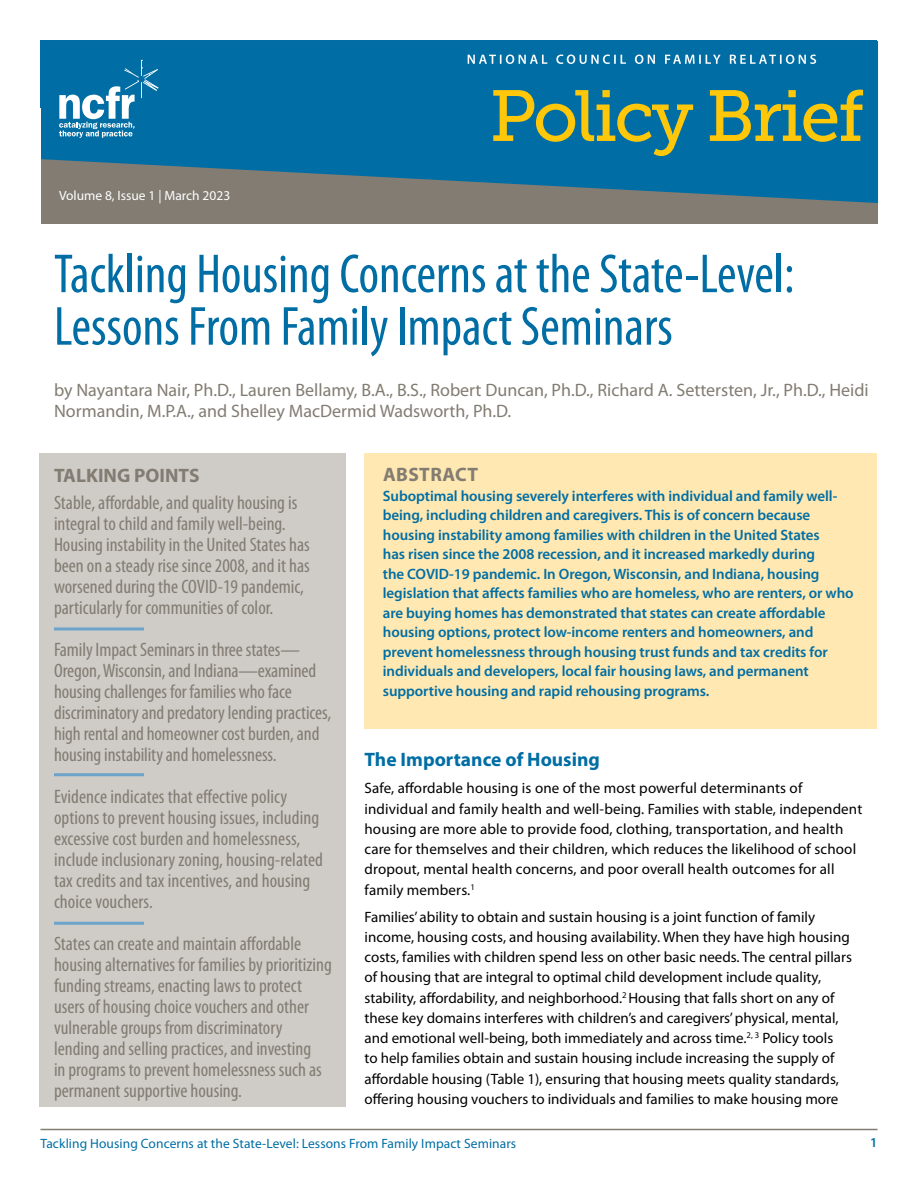
<style>
.page{position:relative;width:918px;height:1188px;background:#fff}
.page>*{position:absolute;margin:0;border:0;box-sizing:border-box;transform-origin:0 0}
.t1{font:72px "Museo Slab 500";letter-spacing:-.04em;color:#ffc709}
.t2{font:condensed 55.5px/52.5px "Myriad Pro";color:#006ea4}
.t3{font:condensed 19.5px/21px "Myriad Pro";color:#827c72}
.t4{font:700 19.5px "Myriad Pro";color:#006ea4}
.t5{font:700 19.5px "Myriad Pro";color:#827c72}
.t6{font:700 19.5px "Myriad Pro";letter-spacing:.02em;color:#827c72}
.t7{font:18px/21.6px "Myriad Pro";color:#827c72}
.t8{font:15px/20.2px "Myriad Pro";color:#000}
.t9{font:600 15px/19.5px "Myriad Pro";letter-spacing:-.005em;color:#006ea4}
.t10{font:13.5px "Myriad Pro";letter-spacing:.005em;color:#006ea4}
.t11{font:13.5px "Myriad Pro";color:#fff}
.t12{font:600 13.5px "Myriad Pro";color:#006ea4}
.s1{font-stretch:normal}
</style>
<div class="page">
<hr style="left:40px;top:1129px;width:838px;height:1px;background:#827c72">
<div style="left:39px;top:454px;width:307px;height:653px;background:#cfcbc7"></div>
<div style="left:41px;top:41px;width:837px;height:182px;background:#827c72"></div>
<svg style="left:41px;top:41px;width:837px;height:162px;fill:#006ea4"></svg>
<svg style="left:59px;top:60px;width:350px;height:78px"></svg>
<svg style="left:468px;top:55px;width:348px;height:9px"></svg>
<hr style="left:54px;top:627px;width:90px;height:3px;background:#6da4ca">
<hr style="left:54px;top:773px;width:90px;height:3px;background:#6da4ca">
<hr style="left:54px;top:922px;width:90px;height:3px;background:#6da4ca">
<div style="left:364px;top:454px;width:514px;height:275px;background:#ffe8b1"></div>
<p class="t11" style="left:59px;top:187px;width:173px">Volume 8, Issue 1 | March 2023</p>
<h1 class="t1" style="left:489px;top:76px;width:377px">Policy Brief</h1>
<h2 class="t2" style="left:54px;top:247px;width:742px">Tackling Housing Concerns at the State-Level:<br>Lessons From Family Impact Seminars</h2>
<p class="t7" style="left:54px;top:379px;width:816px">by Nayantara Nair, Ph.D., Lauren Bellamy, B.A., B.S., Robert Duncan, Ph.D., Richard A. Settersten, Jr., Ph.D., Heidi<br>Normandin, M.P.A., and Shelley MacDermid Wadsworth, Ph.D.</p>
<h3 class="t5" style="left:54px;top:462px;width:147px">TALKING POINTS</h3>
<p class="t3" style="left:54px;top:491px;width:257px">Stable, affordable, and quality housing is integral to child and family well-being.<br>Housing instability in the United States has been on a steady rise since 2008, and it has worsened during the COVID-19 pandemic, particularly for communities of color.</p>
<p class="t3" style="left:54px;top:638px;width:279px">Family Impact Seminars in three states<span class="s1">— </span>Oregon, Wisconsin, and Indiana<span class="s1">—</span>examined housing challenges for families who face discriminatory and predatory lending practices, high rental and homeowner cost burden, and housing instability and homelessness.</p>
<p class="t3" style="left:54px;top:785px;width:271px">Evidence indicates that effective policy options to prevent housing issues, including excessive cost burden and homelessness, include inclusionary zoning, housing-related tax credits and tax incentives, and housing choice vouchers.</p>
<p class="t3" style="left:54px;top:932px;width:279px">States can create and maintain affordable housing alternatives for families by prioritizing funding streams, enacting laws to protect users of housing choice vouchers and other vulnerable groups from discriminatory lending and selling practices, and investing<br>in programs to prevent homelessness such as permanent supportive housing.</p>
<h3 class="t6" style="left:383px;top:462px;width:97px">ABSTRACT</h3>
<p class="t9" style="left:383px;top:486px;width:472px">Suboptimal housing severely interferes with individual and family well&shy;being, including children and caregivers. This is of concern because housing instability among families with children in the United States<br>has risen since the 2008 recession, and it increased markedly during<br>the COVID-19 pandemic. In Oregon, Wisconsin, and Indiana, housing legislation that affects families who are homeless, who are renters, or who are buying homes has demonstrated that states can create affordable housing options, protect low-income renters and homeowners, and prevent homelessness through housing trust funds and tax credits for individuals and developers, local fair housing laws, and permanent supportive housing and rapid rehousing programs.</p>
<h3 class="t4" style="left:364px;top:747px;width:237px">The Importance of Housing</h3>
<p class="t8" style="left:364px;top:778px;width:499px">Safe, affordable housing is one of the most powerful determinants of individual and family health and well-being. Families with stable, independent housing are more able to provide food, clothing, transportation, and health care for themselves and their children, which reduces the likelihood of school dropout, mental health concerns, and poor overall health outcomes for all family members.<sup>1</sup></p>
<p class="t8" style="left:364px;top:906px;width:489px">Families’ ability to obtain and sustain housing is a joint function of family income, housing costs, and housing availability. When they have high housing costs, families with children spend less on other basic needs. The central pillars of housing that are integral to optimal child development include quality, stability, affordability, and neighborhood.<sup>2</sup> Housing that falls short on any of these key domains interferes with children’s and caregivers’ physical, mental, and emotional well-being, both immediately and across time.<sup>2,</sup> <sup>3</sup> Policy tools<br>to help families obtain and sustain housing include increasing the supply of affordable housing (Table 1), ensuring that housing meets quality standards, offering housing vouchers to individuals and families to make housing more</p>
<p class="t10" style="left:40px;top:1136px;width:477px">Tackling Housing Concerns at the State-Level: Lessons From Family Impact Seminars</p>
<p class="t12" style="left:870px;top:1134px;width:9px">1</p>
</div>
